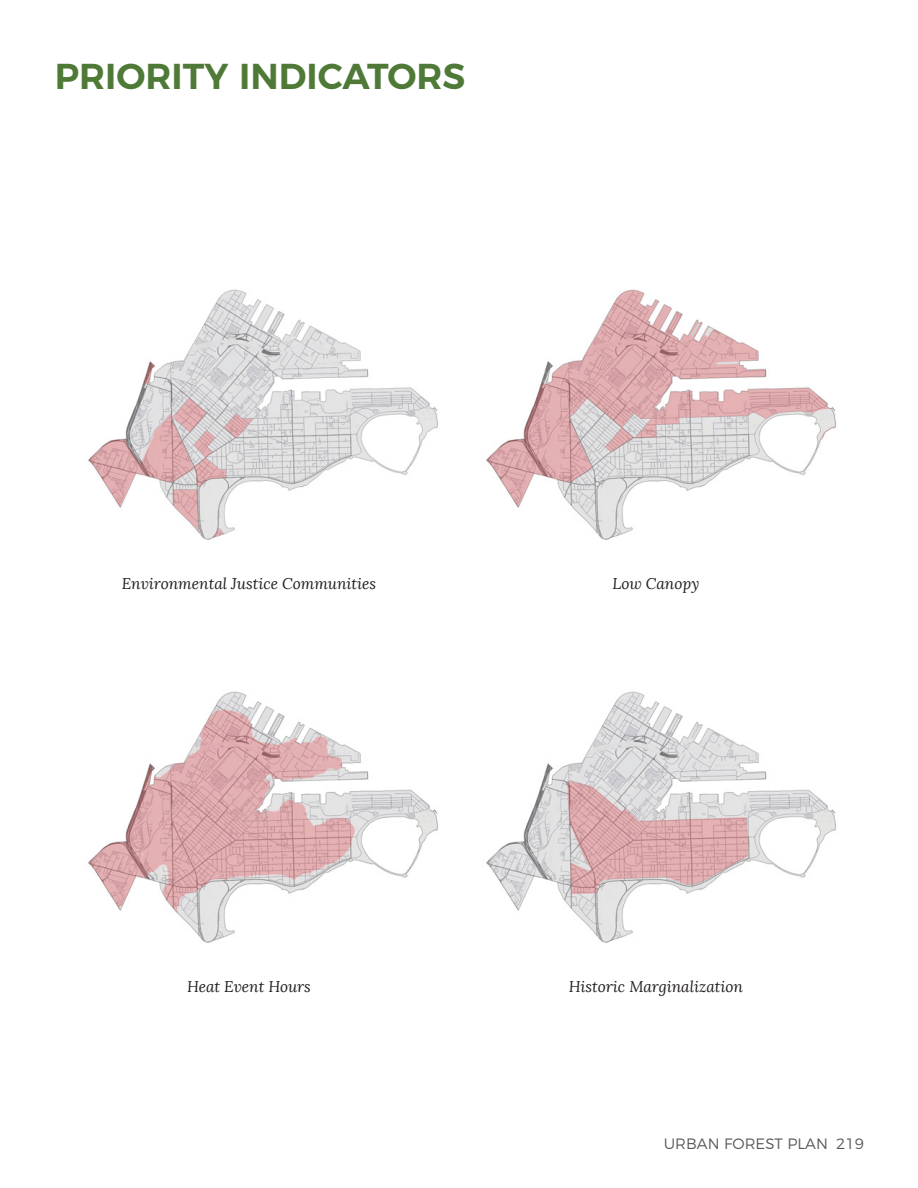
<style>
.page{position:relative;width:918px;height:1188px;background:#fff}
.page>*{position:absolute;margin:0;border:0;box-sizing:border-box;transform-origin:0 0}
.t1{font:600 36px "Montserrat";color:#4f7937}
.t2{font:italic 15.45px "Lora";color:#231f20}
.t3{font:300 15px "Montserrat";color:#57585b}
</style>
<div class="page">
<img style="left:486px;top:289px;width:351px;height:251px">
<img style="left:486px;top:691px;width:350px;height:252px">
<img style="left:88px;top:289px;width:350px;height:251px">
<img style="left:88px;top:691px;width:350px;height:252px">
<p class="t1" style="left:55px;top:47px;width:412px">PRIORITY INDICATORS</p>
<p class="t2" style="left:122px;top:574px;width:256px">Environmental Justice Communities</p>
<p class="t2" style="left:612px;top:574px;width:88px">Low Canopy</p>
<p class="t2" style="left:187px;top:977px;width:125px">Heat Event Hours</p>
<p class="t2" style="left:569px;top:977px;width:176px">Historic Marginalization</p>
<p class="t3" style="left:664px;top:1131px;width:202px">URBAN FOREST PLAN 219</p>
</div>
